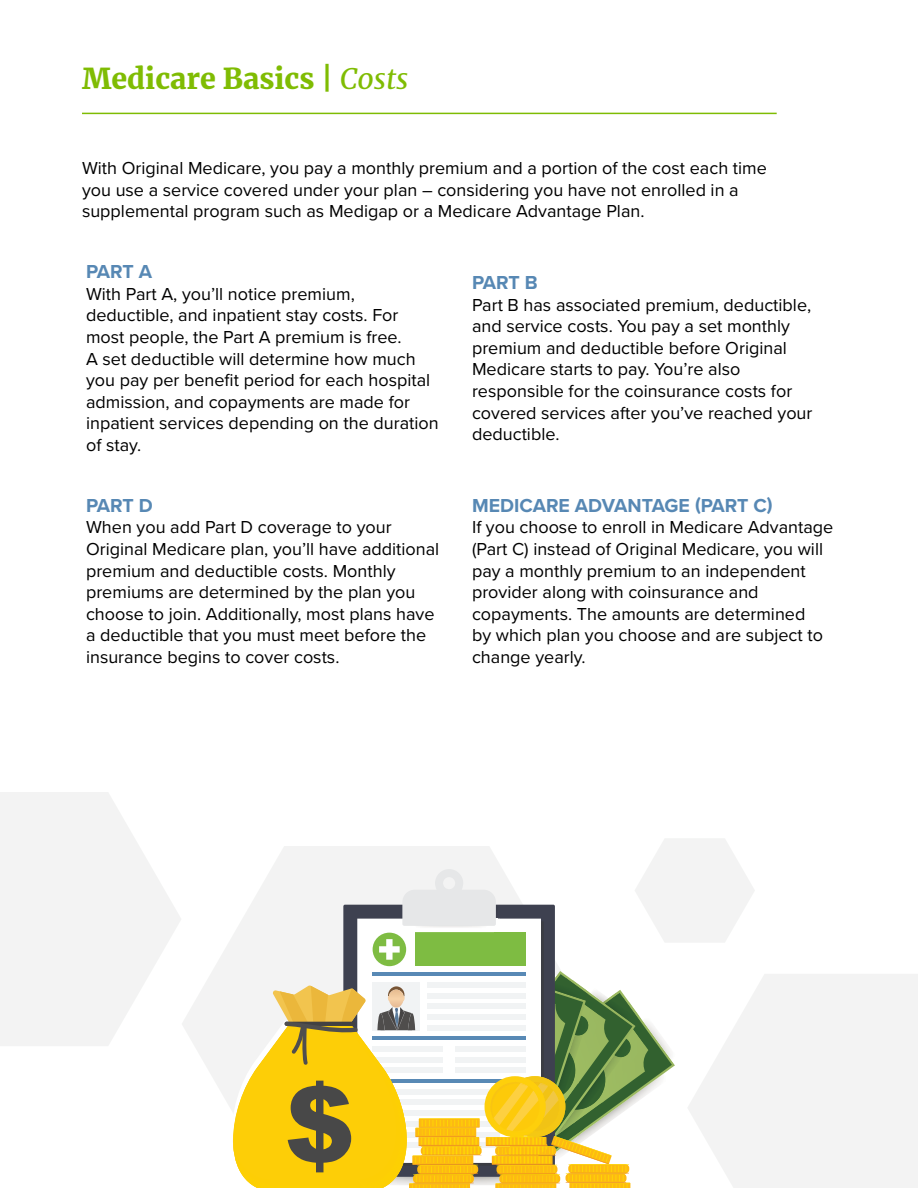
<style>
.page{position:relative;width:918px;height:1188px;background:#fff}
.page>*{position:absolute;margin:0;border:0;box-sizing:border-box;transform-origin:0 0}
.t1{font:900 28.5px "Merriweather";color:#7fbc03}
.t2{font:700 19.5px "Proxima Nova";color:#5788b4}
.t3{font:18px/21.6px "Proxima Nova";color:#000}
.s1{font-weight:400;font-style:italic}
</style>
<div class="page">
<div style="left:755px;top:974px;width:163px;height:214px;background:#f3f3f3"></div>
<svg style="left:0;top:792px;width:181px;height:254px;fill:#f3f3f3"></svg>
<svg style="left:182px;top:966px;width:34px;height:116px;fill:#f3f3f3"></svg>
<hr style="left:82px;top:113px;width:695px;height:1px;background:#7fbc03">
<svg style="left:216px;top:839px;width:539px;height:349px"></svg>
<img style="left:418px;top:1127px;width:135px;height:46px">
<h1 class="t1" style="left:82px;top:59px;width:328px">Medicare Basics | <span class="s1">Costs</span></h1>
<p class="t3" style="left:82px;top:156px;width:686px">With Original Medicare, you pay a monthly premium and a portion of the cost each time you use a service covered under your plan – considering you have not enrolled in a supplemental program such as Medigap or a Medicare Advantage Plan.</p>
<p class="t2" style="left:86px;top:257px;width:68px">PART A</p>
<p class="t3" style="left:86px;top:282px;width:354px">With Part A, you’ll notice premium, deductible, and inpatient stay costs. For most people, the Part A premium is free.<br>A set deductible will determine how much you pay per benefit period for each hospital admission, and copayments are made for inpatient services depending on the duration of stay.</p>
<p class="t2" style="left:86px;top:491px;width:68px">PART D</p>
<p class="t3" style="left:86px;top:516px;width:355px">When you add Part D coverage to your Original Medicare plan, you’ll have additional premium and deductible costs. Monthly premiums are determined by the plan you choose to join. Additionally, most plans have a deductible that you must meet before the insurance begins to cover costs.</p>
<p class="t2" style="left:472px;top:268px;width:67px">PART B</p>
<p class="t3" style="left:472px;top:293px;width:342px">Part B has associated premium, deductible, and service costs. You pay a set monthly premium and deductible before Original Medicare starts to pay. You’re also responsible for the coinsurance costs for covered services after you’ve reached your deductible.</p>
<p class="t2" style="left:472px;top:491px;width:302px">MEDICARE ADVANTAGE (PART C)</p>
<p class="t3" style="left:472px;top:516px;width:363px">If you choose to enroll in Medicare Advantage (Part C) instead of Original Medicare, you will pay a monthly premium to an independent provider along with coinsurance and copayments. The amounts are determined<br>by which plan you choose and are subject to change yearly.</p>
</div>
